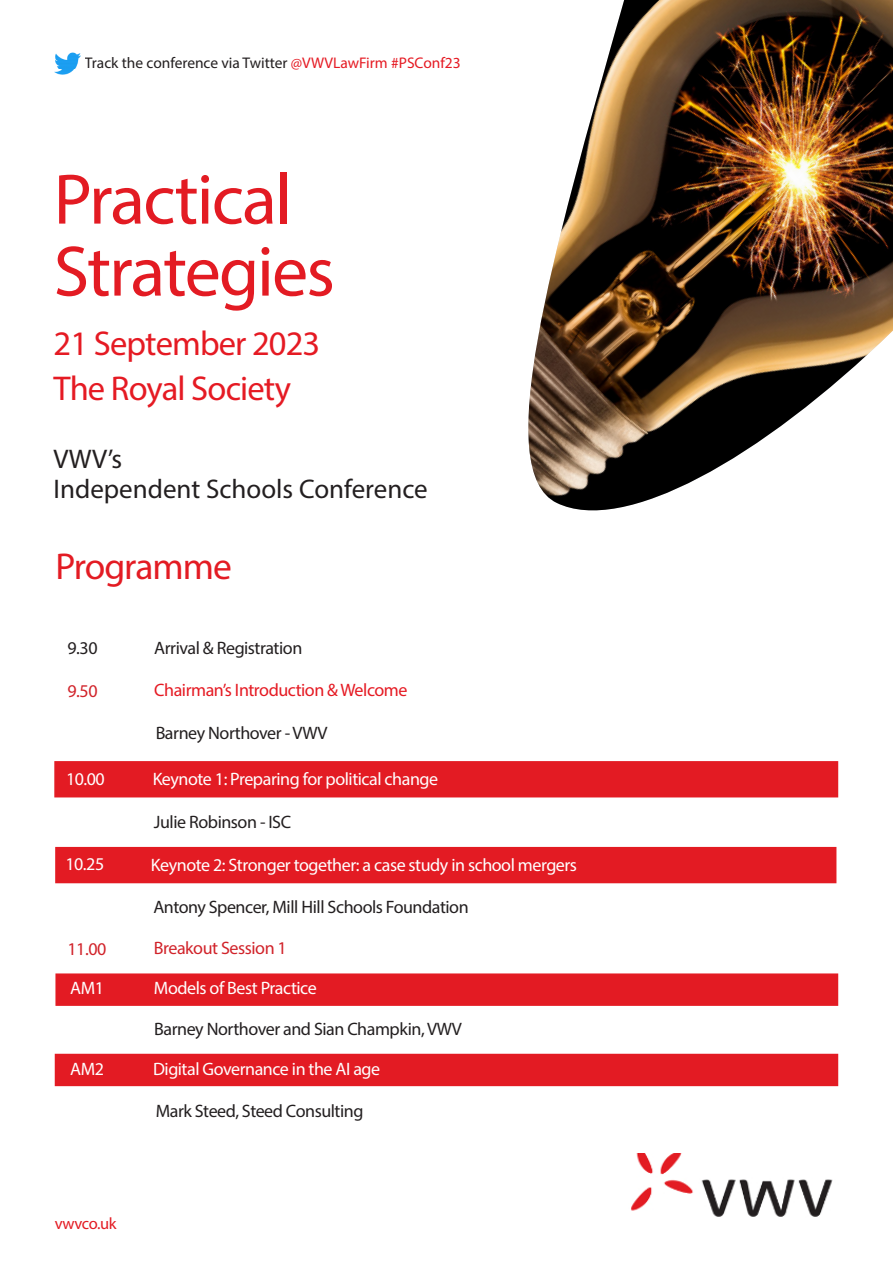
<style>
.page{position:relative;width:893px;height:1263px;background:#fff}
.page>*{position:absolute;margin:0;border:0;box-sizing:border-box;transform-origin:0 0}
.Main_Heading{font:72px/72px "Myriad Pro";letter-spacing:-.025em;color:#e31b23}
.Main_Heading-2{font:37.5px "Myriad Pro";letter-spacing:-.03em;color:#e31b23}
.Main_Heading-3{font:34.5px "Myriad Pro";letter-spacing:-.025em;color:#e51a23}
.t1{font:27px/30px "Myriad Pro";color:#231f20}
.Body_copy{font:18px "Myriad Pro";letter-spacing:-.025em;color:#231f20}
.Body_copy-2{font:18px "Myriad Pro";letter-spacing:-.025em;color:#fff}
.Body_copy-3{font:18px "Myriad Pro";letter-spacing:-.025em;color:#e51a23}
.Body_copy-4{font:18px "Myriad Pro";letter-spacing:-.025em;color:#d1232a}
.Web_links{font:16.5px "Myriad Pro";letter-spacing:-.025em;color:#e31b23}
.t2{font:15.45px "Myriad Pro";color:#231f20}
.s1{color:#e51a23}
</style>
<div class="page">
<div style="left:55px;top:973px;width:783px;height:33px;background:#e31b23;border:2px solid #e31b23"></div>
<div style="left:54px;top:761px;width:784px;height:36px;background:#e31b23;border:2px solid #e31b23"></div>
<img style="left:528px;top:0;width:365px;height:511px">
<img style="left:54px;top:52px;width:27px;height:23px">
<div style="left:55px;top:1054px;width:783px;height:32px;background:#e31b23"></div>
<img style="left:631px;top:1153px;width:202px;height:64px">
<div style="left:55px;top:847px;width:781px;height:36px;background:#e31b23"></div>
<p class="t2" style="left:85px;top:53px;width:377px">Track the conference via Twitter <span class="s1">@VWVLawFirm #PSConf23</span></p>
<p class="Main_Heading" style="left:54px;top:162px;width:283px">Practical<br>Strategies</p>
<p class="Main_Heading-3" style="left:54px;top:322px;width:268px">21 September 2023</p>
<p class="Main_Heading-3" style="left:54px;top:367px;width:239px">The Royal Society</p>
<p class="t1" style="left:53px;top:444px;width:376px">VWV’s<br>Independent Schools Conference</p>
<p class="Main_Heading-2" style="left:55px;top:543px;width:178px">Programme</p>
<p class="Body_copy" style="left:68px;top:637px;width:32px">9.30</p>
<p class="Body_copy" style="left:154px;top:637px;width:150px">Arrival &amp; Registration</p>
<p class="Body_copy-3" style="left:154px;top:679px;width:255px">Chairman’s Introduction &amp; Welcome</p>
<p class="Body_copy" style="left:156px;top:722px;width:173px">Barney Northover - VWV</p>
<p class="Body_copy-2" style="left:153px;top:768px;width:287px">Keynote 1: Preparing for political change</p>
<p class="Body_copy-4" style="left:68px;top:680px;width:32px">9.50</p>
<p class="Body_copy-2" style="left:66px;top:767px;width:40px">10.00</p>
<p class="Body_copy" style="left:154px;top:810px;width:139px">Julie Robinson - ISC</p>
<p class="Body_copy-2" style="left:65px;top:853px;width:40px">10.25</p>
<p class="Body_copy-2" style="left:151px;top:854px;width:428px">Keynote 2: Stronger together: a case study in school mergers</p>
<p class="Body_copy" style="left:153px;top:896px;width:317px">Antony Spencer, Mill Hill Schools Foundation</p>
<p class="Body_copy-4" style="left:68px;top:938px;width:40px">11.00</p>
<p class="Body_copy-4" style="left:154px;top:937px;width:134px">Breakout Session 1</p>
<p class="Body_copy-2" style="left:70px;top:977px;width:35px">AM1</p>
<p class="Body_copy-2" style="left:154px;top:977px;width:164px">Models of Best Practice</p>
<p class="Body_copy" style="left:154px;top:1017px;width:309px">Barney Northover and Sian Champkin, VWV</p>
<p class="Body_copy-2" style="left:70px;top:1057px;width:35px">AM2</p>
<p class="Body_copy-2" style="left:153px;top:1058px;width:229px">Digital Governance in the AI age</p>
<p class="Web_links" style="left:55px;top:1213px;width:63px">vwvco.uk</p>
<p class="Body_copy" style="left:156px;top:1099px;width:209px">Mark Steed, Steed Consulting</p>
</div>
